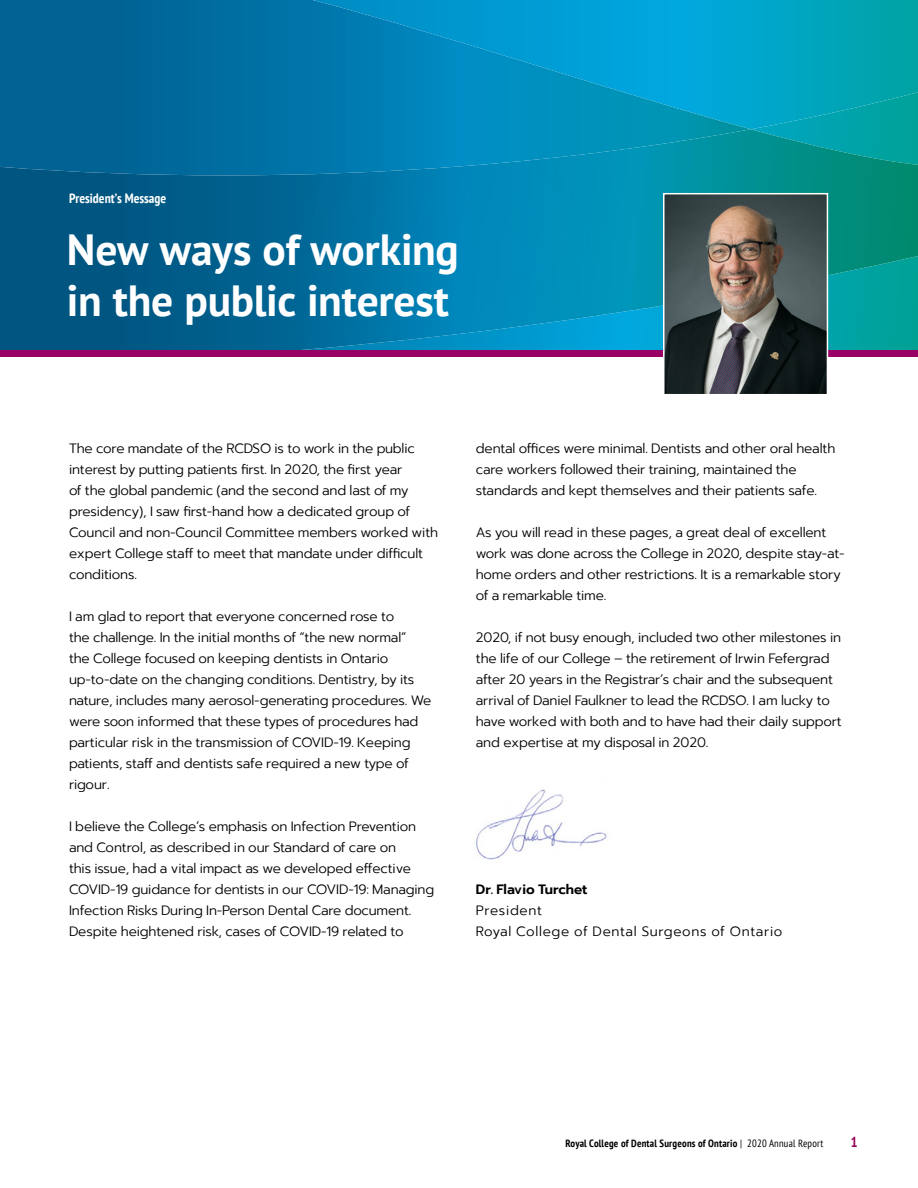
<style>
.page{position:relative;width:918px;height:1188px;background:#fff}
.page>*{position:absolute;margin:0;border:0;box-sizing:border-box;transform-origin:0 0}
.t1{font:700 43.5px/51px "PT Sans";letter-spacing:-.005em;color:#fff}
.t2{font:700 condensed 14.25px "PT Sans";color:#930056}
.t3{font:300 13.5px/21px "Prompt";letter-spacing:-.01em;color:#000}
.t4{font:300 13.5px/21px "Prompt";letter-spacing:.05em;color:#000}
.t5{font:700 condensed 13.5px "PT Sans";color:#fff}
.t6{font:700 condensed 10.5px "PT Sans";letter-spacing:.02em;color:#000}
.s1{font-weight:600}
.s2{font-weight:400}
</style>
<div class="page">
<svg style="left:751px;top:0;width:167px;height:129px;background:#00a4b6"></svg>
<img style="left:0;top:0;width:751px;height:129px">
<img style="left:0;top:129px;width:918px;height:222px">
<div style="left:0;top:351px;width:918px;height:6px;background:#906"></div>
<img style="left:666px;top:196px;width:159px;height:196px">
<div style="left:663px;top:193px;width:165px;height:202px;border:2px solid #fff"></div>
<img style="left:476px;top:789px;width:131px;height:71px">
<h1 class="t5" style="left:69px;top:189px;width:99px">President’s Message</h1>
<h1 class="t1" style="left:67px;top:223px;width:393px">New ways of working in the public interest</h1>
<p class="t3" style="left:69px;top:438px;width:371px">The core mandate of the RCDSO is to work in the public interest by putting patients first. In 2020, the first year<br>of the global pandemic (and the second and last of my presidency), I saw first-hand how a dedicated group of Council and non-Council Committee members worked with expert College staff to meet that mandate under difficult conditions.</p>
<p class="t3" style="left:69px;top:606px;width:364px">I am glad to report that everyone concerned rose to<br>the challenge. In the initial months of “the new normal”<br>the College focused on keeping dentists in Ontario up-to-date on the changing conditions. Dentistry, by its nature, includes many aerosol-generating procedures. We were soon informed that these types of procedures had particular risk in the transmission of COVID-19. Keeping patients, staff and dentists safe required a new type of rigour.</p>
<p class="t3" style="left:69px;top:816px;width:367px">I believe the College’s emphasis on Infection Prevention and Control, as described in our Standard of care on<br>this issue, had a vital impact as we developed effective COVID-19 guidance for dentists in our COVID-19: Managing Infection Risks During In-Person Dental Care document.<br>Despite heightened risk, cases of COVID-19 related to</p>
<p class="t3" style="left:476px;top:438px;width:361px">dental offices were minimal. Dentists and other oral health care workers followed their training, maintained the standards and kept themselves and their patients safe.</p>
<p class="t3" style="left:476px;top:522px;width:370px">As you will read in these pages, a great deal of excellent work was done across the College in 2020, despite stay-at&shy;home orders and other restrictions. It is a remarkable story of a remarkable time.</p>
<p class="t3" style="left:476px;top:627px;width:367px">2020, if not busy enough, included two other milestones in the life of our College – the retirement of Irwin Fefergrad after 20 years in the Registrar’s chair and the subsequent arrival of Daniel Faulkner to lead the RCDSO. I am lucky to have worked with both and to have had their daily support and expertise at my disposal in 2020.</p>
<p class="t4" style="left:476px;top:879px;width:308px"><span class="s1">Dr. Flavio Turchet<br></span>President<br>Royal College of Dental Surgeons of Ontario</p>
<p class="t6" style="left:566px;top:1136px;width:259px">Royal College of Dental Surgeons of Ontario <span class="s2">| 2020 Annual Report</span></p>
<p class="t2" style="left:851px;top:1133px;width:8px">1</p>
</div>
